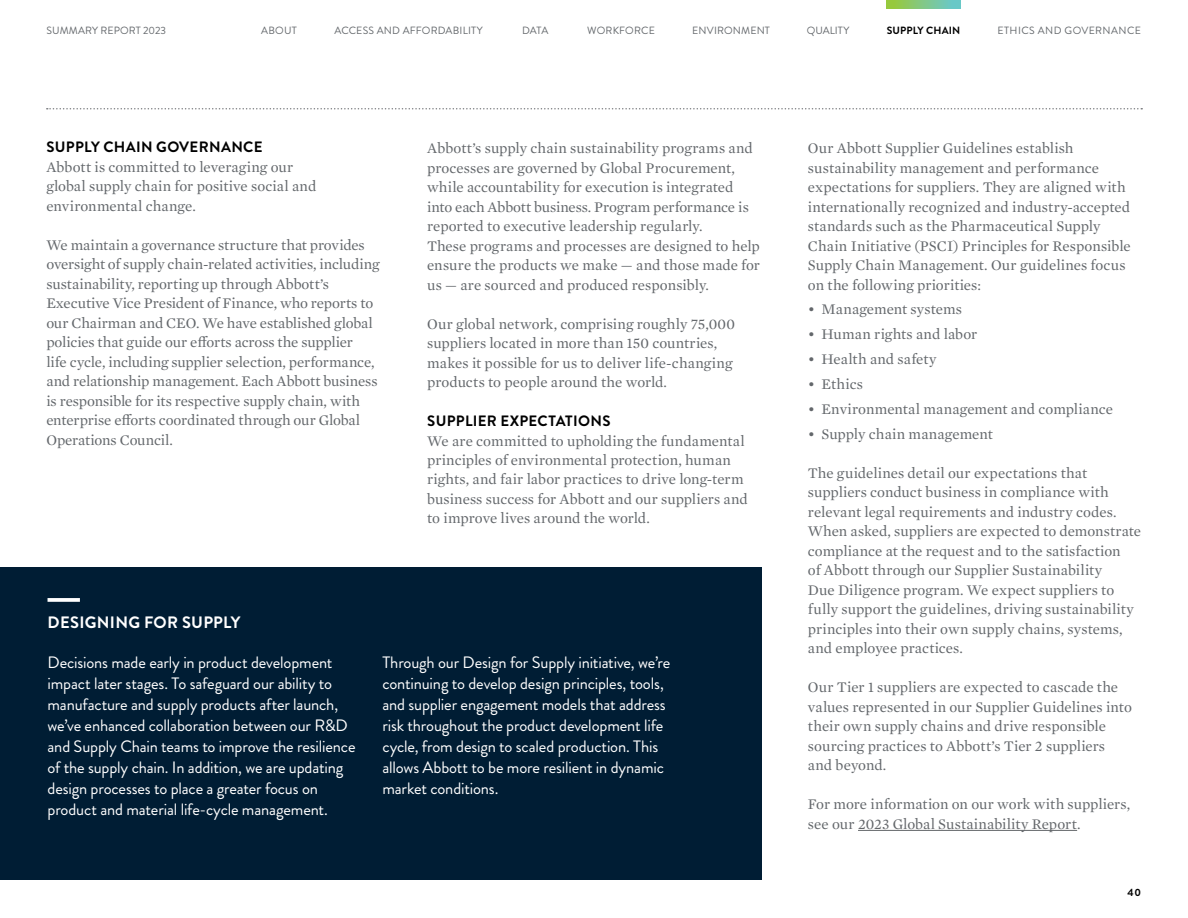
<style>
.page{position:relative;width:1188px;height:918px;background:#fff}
.page>*{position:absolute;margin:0;border:0;box-sizing:border-box;transform-origin:0 0}
.t1{font:16.5px/21px "Brandon Grotesque";letter-spacing:-.01em;color:#fff}
.t2{font:700 16.5px "Brandon Grotesque";letter-spacing:.015em;color:#fff}
.t3{font:15px/19.5px "Mercury Text G1";color:#63676b}
.t4{font:700 15px "Brandon Grotesque";letter-spacing:.02em;color:#000}
.t5{font:10.5px "Brandon Grotesque";letter-spacing:.015em;color:#63676b}
.t6{font:10.5px "Brandon Grotesque";letter-spacing:.04em;color:#63676b}
.t7{font:700 10.5px "Brandon Grotesque";letter-spacing:.015em;color:#000}
.s1{color:#63666a}
</style>
<div class="page">
<svg style="left:887px;top:0;width:73px;height:9px"></svg>
<svg style="left:47px;top:108px;width:1095px;height:2px"></svg>
<hr style="left:858px;top:830px;width:219px;height:1px;background:#63666a">
<div style="left:0;top:567px;width:761px;height:313px;background:#001d34"></div>
<svg style="left:48px;top:598px;width:32px;height:4px"></svg>
<p class="t5" style="left:46px;top:24px;width:121px">SUMMARY REPORT 2023</p>
<p class="t5" style="left:261px;top:24px;width:37px">ABOUT</p>
<p class="t5" style="left:334px;top:24px;width:150px">ACCESS AND AFFORDABILITY</p>
<p class="t5" style="left:522px;top:24px;width:28px">DATA</p>
<p class="t5" style="left:587px;top:24px;width:69px">WORKFORCE</p>
<p class="t5" style="left:692px;top:24px;width:79px">ENVIRONMENT</p>
<p class="t5" style="left:807px;top:24px;width:44px">QUALITY</p>
<p class="t6" style="left:997px;top:24px;width:145px">ETHICS AND GOVERNANCE</p>
<p class="t7" style="left:887px;top:23px;width:75px">SUPPLY CHAIN</p>
<p class="t4" style="left:46px;top:137px;width:218px">SUPPLY CHAIN GOVERNANCE</p>
<p class="t3" style="left:46px;top:156px;width:272px">Abbott is committed to leveraging our global supply chain for positive social and environmental change.</p>
<p class="t3" style="left:46px;top:234px;width:335px">We maintain a governance structure that provides oversight of supply chain-related activities, including sustainability, reporting up through Abbott’s Executive Vice President of Finance, who reports to our Chairman and CEO. We have established global policies that guide our efforts across the supplier<br>life cycle, including supplier selection, performance, and relationship management. Each Abbott business is responsible for its respective supply chain, with enterprise efforts coordinated through our Global Operations Council.</p>
<p class="t3" style="left:427px;top:137px;width:334px">Abbott’s supply chain sustainability programs and processes are governed by Global Procurement, while accountability for execution is integrated into each Abbott business. Program performance is reported to executive leadership regularly.<br>These programs and processes are designed to help ensure the products we make — and those made for us — are sourced and produced responsibly.</p>
<p class="t3" style="left:427px;top:313px;width:309px">Our global network, comprising roughly 75,000 suppliers located in more than 150 countries, makes it possible for us to deliver life-changing products to people around the world.</p>
<p class="t4" style="left:427px;top:410px;width:185px">SUPPLIER EXPECTATIONS</p>
<p class="t3" style="left:427px;top:430px;width:322px">We are committed to upholding the fundamental principles of environmental protection, human rights, and fair labor practices to drive long-term business success for Abbott and our suppliers and to improve lives around the world.</p>
<p class="t2" style="left:48px;top:611px;width:194px">DESIGNING FOR SUPPLY</p>
<p class="t1" style="left:48px;top:652px;width:310px">Decisions made early in product development impact later stages. To safeguard our ability to manufacture and supply products after launch, we’ve enhanced collaboration between our R&amp;D and Supply Chain teams to improve the resilience of the supply chain. In addition, we are updating design processes to place a greater focus on product and material life-cycle management.</p>
<p class="t1" style="left:382px;top:652px;width:289px">Through our Design for Supply initiative, we’re continuing to develop design principles, tools, and supplier engagement models that address risk throughout the product development life cycle, from design to scaled production. This allows Abbott to be more resilient in dynamic market conditions.</p>
<p class="t3" style="left:808px;top:137px;width:324px">Our Abbott Supplier Guidelines establish sustainability management and performance expectations for suppliers. They are aligned with internationally recognized and industry-accepted standards such as the Pharmaceutical Supply Chain Initiative (PSCI) Principles for Responsible Supply Chain Management. Our guidelines focus on the following priorities:</p>
<p class="t3" style="left:808px;top:299px;width:156px">• Management systems</p>
<p class="t3" style="left:808px;top:324px;width:171px">• Human rights and labor</p>
<p class="t3" style="left:808px;top:349px;width:130px">• Health and safety</p>
<p class="t3" style="left:808px;top:374px;width:57px">• Ethics</p>
<p class="t3" style="left:808px;top:398px;width:307px">• Environmental management and compliance</p>
<p class="t3" style="left:808px;top:423px;width:186px">• Supply chain management</p>
<p class="t3" style="left:808px;top:462px;width:335px">The guidelines detail our expectations that suppliers conduct business in compliance with relevant legal requirements and industry codes.<br>When asked, suppliers are expected to demonstrate compliance at the request and to the satisfaction<br>of Abbott through our Supplier Sustainability<br>Due Diligence program. We expect suppliers to fully support the guidelines, driving sustainability principles into their own supply chains, systems, and employee practices.</p>
<p class="t3" style="left:808px;top:677px;width:326px">Our Tier 1 suppliers are expected to cascade the values represented in our Supplier Guidelines into their own supply chains and drive responsible sourcing practices to Abbott’s Tier 2 suppliers and beyond.</p>
<p class="t3" style="left:808px;top:794px;width:324px">For more information on our work with suppliers, see our <span class="s1">2023 Global Sustainability Report</span>.</p>
<p class="t7" style="left:1128px;top:885px;width:15px">40</p>
</div>
